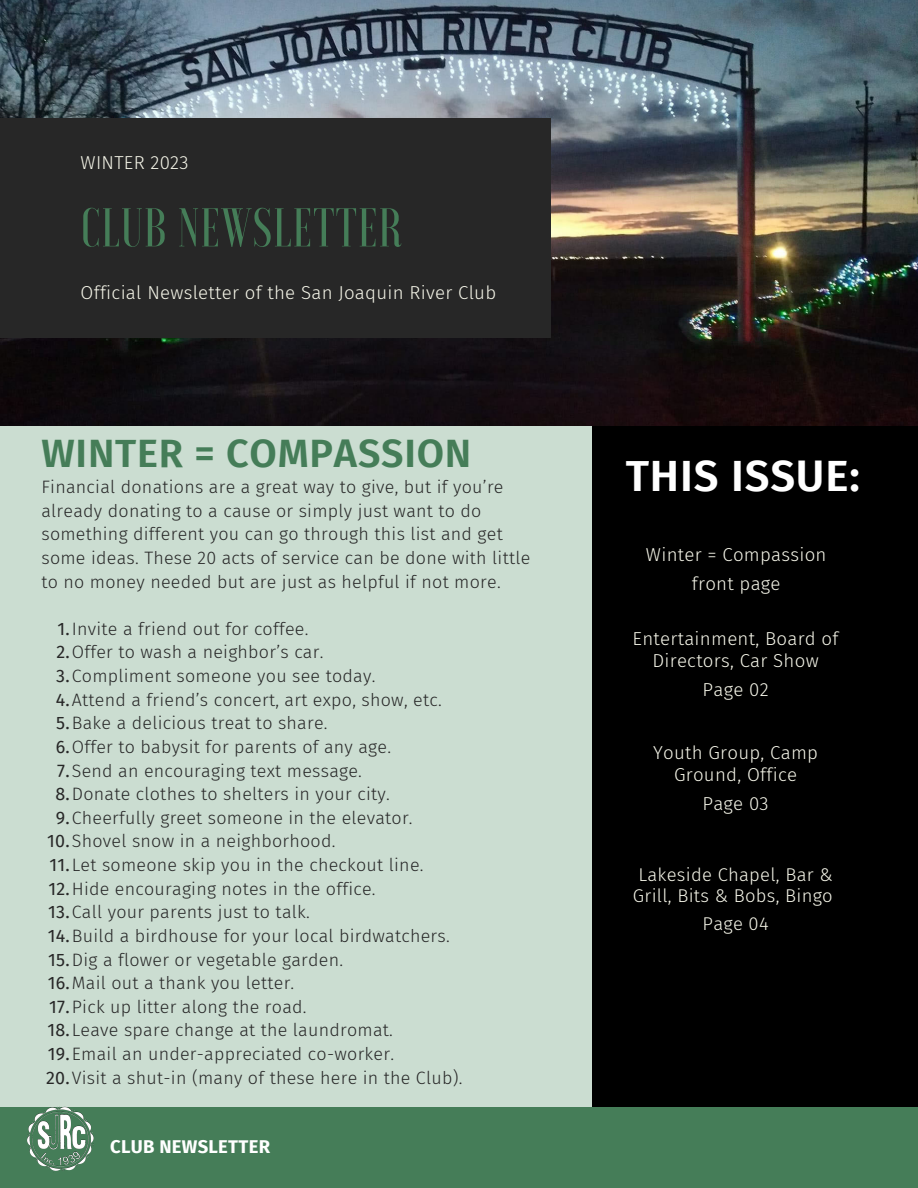
<style>
.page{position:relative;width:918px;height:1188px;background:#cbddd1}
.page>*{position:absolute;margin:0;border:0;box-sizing:border-box;transform-origin:0 0}
.t1{font:500 54.45px "Voga";letter-spacing:.02em;color:#457d58}
.t2{font:600 43.8px "Fira Sans";letter-spacing:.02em;color:#fff}
.t3{font:600 39.6px "Fira Sans";letter-spacing:.02em;color:#457d58}
.t4{font:300 18.6px/22.2px "Fira Sans";letter-spacing:.015em;color:#f6f6e9;text-align:center}
.t5{font:300 18.45px/21.1px "Fira Sans";letter-spacing:.015em;color:#f6f6e9}
.t6{font:700 18.45px "Fira Sans";letter-spacing:.015em;color:#fff}
.t7{font:300 17.85px/23.7px "Fira Sans";letter-spacing:.015em;color:#272727}
.s1{font-weight:400}
</style>
<div class="page">
<div style="left:593px;top:342px;width:325px;height:846px;background:#000"></div>
<img style="left:0;top:0;width:918px;height:425px">
<div style="left:0;top:118px;width:550px;height:220px;background:#272727"></div>
<div style="left:0;top:1107px;width:918px;height:81px;background:#457d58"></div>
<img style="left:27px;top:1106px;width:67px;height:65px">
<p class="t4" style="left:81px;top:151px;width:109px">WINTER 2023</p>
<p class="t1" style="left:81px;top:200px;width:323px">CLUB NEWSLETTER</p>
<p class="t4" style="left:81px;top:281px;width:417px">Official Newsletter of the San Joaquin River Club</p>
<p class="t3" style="left:41px;top:430px;width:431px">WINTER = COMPASSION</p>
<p class="t7" style="left:41px;top:475px;width:490px">Financial donations are a great way to give, but if you’re already donating to a cause or simply just want to do something different you can go through this list and get some ideas. These 20 acts of service can be done with little to no money needed but are just as helpful if not more.</p>
<p class="t7" style="left:57px;top:617px;width:253px"><span class="s1">1.</span>Invite a friend out for coffee.</p>
<p class="t7" style="left:56px;top:641px;width:269px"><span class="s1">2.</span>Offer to wash a neighbor’s car.</p>
<p class="t7" style="left:56px;top:664px;width:321px"><span class="s1">3.</span>Compliment someone you see today.</p>
<p class="t7" style="left:56px;top:688px;width:388px"><span class="s1">4.</span>Attend a friend’s concert, art expo, show, etc.</p>
<p class="t7" style="left:56px;top:711px;width:273px"><span class="s1">5.</span>Bake a delicious treat to share.</p>
<p class="t7" style="left:56px;top:735px;width:337px"><span class="s1">6.</span>Offer to babysit for parents of any age.</p>
<p class="t7" style="left:57px;top:759px;width:306px"><span class="s1">7.</span>Send an encouraging text message.</p>
<p class="t7" style="left:55px;top:782px;width:336px"><span class="s1">8.</span>Donate clothes to shelters in your city.</p>
<p class="t7" style="left:56px;top:806px;width:358px"><span class="s1">9.</span>Cheerfully greet someone in the elevator.</p>
<p class="t7" style="left:47px;top:830px;width:290px"><span class="s1">10.</span>Shovel snow in a neighborhood.</p>
<p class="t7" style="left:49px;top:853px;width:376px"><span class="s1">11.</span>Let someone skip you in the checkout line.</p>
<p class="t7" style="left:48px;top:877px;width:329px"><span class="s1">12.</span>Hide encouraging notes in the office.</p>
<p class="t7" style="left:48px;top:900px;width:263px"><span class="s1">13.</span>Call your parents just to talk.</p>
<p class="t7" style="left:48px;top:924px;width:404px"><span class="s1">14.</span>Build a birdhouse for your local birdwatchers.</p>
<p class="t7" style="left:48px;top:948px;width:296px"><span class="s1">15.</span>Dig a flower or vegetable garden.</p>
<p class="t7" style="left:48px;top:971px;width:248px"><span class="s1">16.</span>Mail out a thank you letter.</p>
<p class="t7" style="left:49px;top:995px;width:259px"><span class="s1">17.</span>Pick up litter along the road.</p>
<p class="t7" style="left:47px;top:1019px;width:347px"><span class="s1">18.</span>Leave spare change at the laundromat.</p>
<p class="t7" style="left:48px;top:1042px;width:348px"><span class="s1">19.</span>Email an under-appreciated co-worker.</p>
<p class="t7" style="left:46px;top:1066px;width:418px"><span class="s1">20.</span>Visit a shut-in (many of these here in the Club).</p>
<p class="t6" style="left:110px;top:1136px;width:161px">CLUB NEWSLETTER</p>
<p class="t2" style="left:626px;top:450px;width:236px">THIS ISSUE:</p>
<p class="t4" style="left:646px;top:543px;width:182px">Winter = Compassion</p>
<p class="t4" style="left:692px;top:573px;width:90px">front page</p>
<p class="t4" style="left:633px;top:627px;width:207px">Entertainment, Board of<br>Directors, Car Show</p>
<p class="t4" style="left:703px;top:679px;width:68px">Page 02</p>
<p class="t4" style="left:653px;top:742px;width:167px">Youth Group, Camp<br>Ground, Office</p>
<p class="t4" style="left:702px;top:793px;width:68px">Page 03</p>
<p class="t5" style="left:633px;top:864px;width:201px">Lakeside Chapel, Bar &amp;<br>Grill, Bits &amp; Bobs, Bingo</p>
<p class="t5" style="left:703px;top:913px;width:67px">Page 04</p>
</div>
